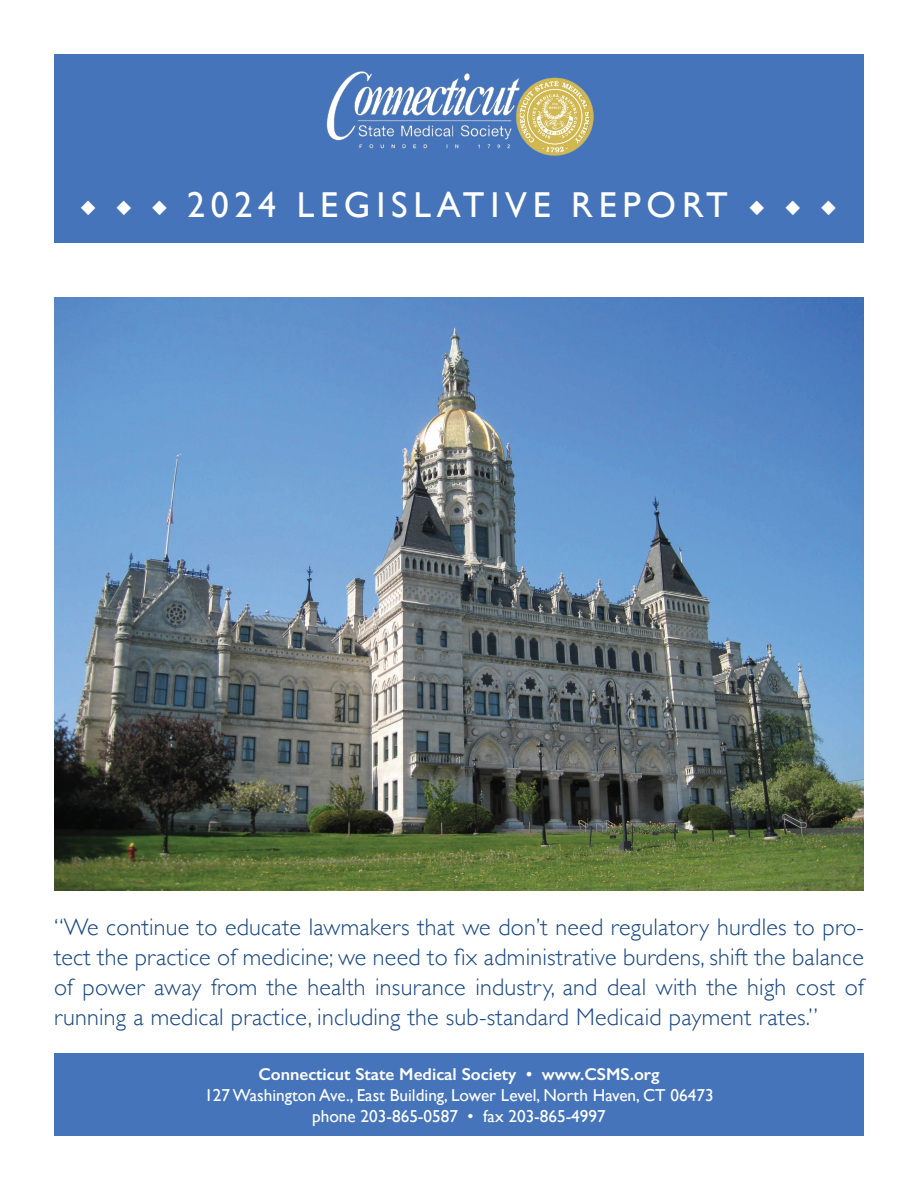
<style>
.page{position:relative;width:918px;height:1188px;background:#fff}
.page>*{position:absolute;margin:0;border:0;box-sizing:border-box;transform-origin:0 0}
.t1{font:36px "Gill Sans";letter-spacing:.16em;color:#fff}
.t2{font:300 24px/30px "Gill Sans";letter-spacing:.01em;color:#174784;text-align:justify}
.t3{font:17.25px "Gill Sans";color:#fff}
.t4{font:600 17.25px "Gill Sans";color:#fff}
.s1{font-family:"Minion Pro"}
</style>
<div class="page">
<div style="left:54px;top:55px;width:810px;height:188px;background:#4674ba"></div>
<img style="left:326px;top:71px;width:268px;height:85px">
<img style="left:54px;top:297px;width:810px;height:594px">
<div style="left:54px;top:1053px;width:810px;height:83px;background:#4674ba"></div>
<p class="t1" style="left:80px;top:184px;width:759px"><span class="s1">◆ ◆ ◆</span> 2024 LEGISLATIVE REPORT <span class="s1">◆ ◆ ◆</span></p>
<p class="t2" style="left:54px;top:911px;width:812px">“We continue to educate lawmakers that we don’t need regulatory hurdles to pro&shy;tect the practice of medicine; we need to fix administrative burdens, shift the balance of power away from the health insurance industry, and deal with the high cost of running a medical practice, including the sub-standard Medicaid payment rates.”</p>
<p class="t4" style="left:258px;top:1063px;width:403px">Connecticut State Medical Society • www.CSMS.org</p>
<p class="t3" style="left:204px;top:1085px;width:511px">127 Washington Ave., East Building, Lower Level, North Haven, CT 06473</p>
<p class="t3" style="left:312px;top:1106px;width:295px">phone 203-865-0587 • fax 203-865-4997</p>
</div>
